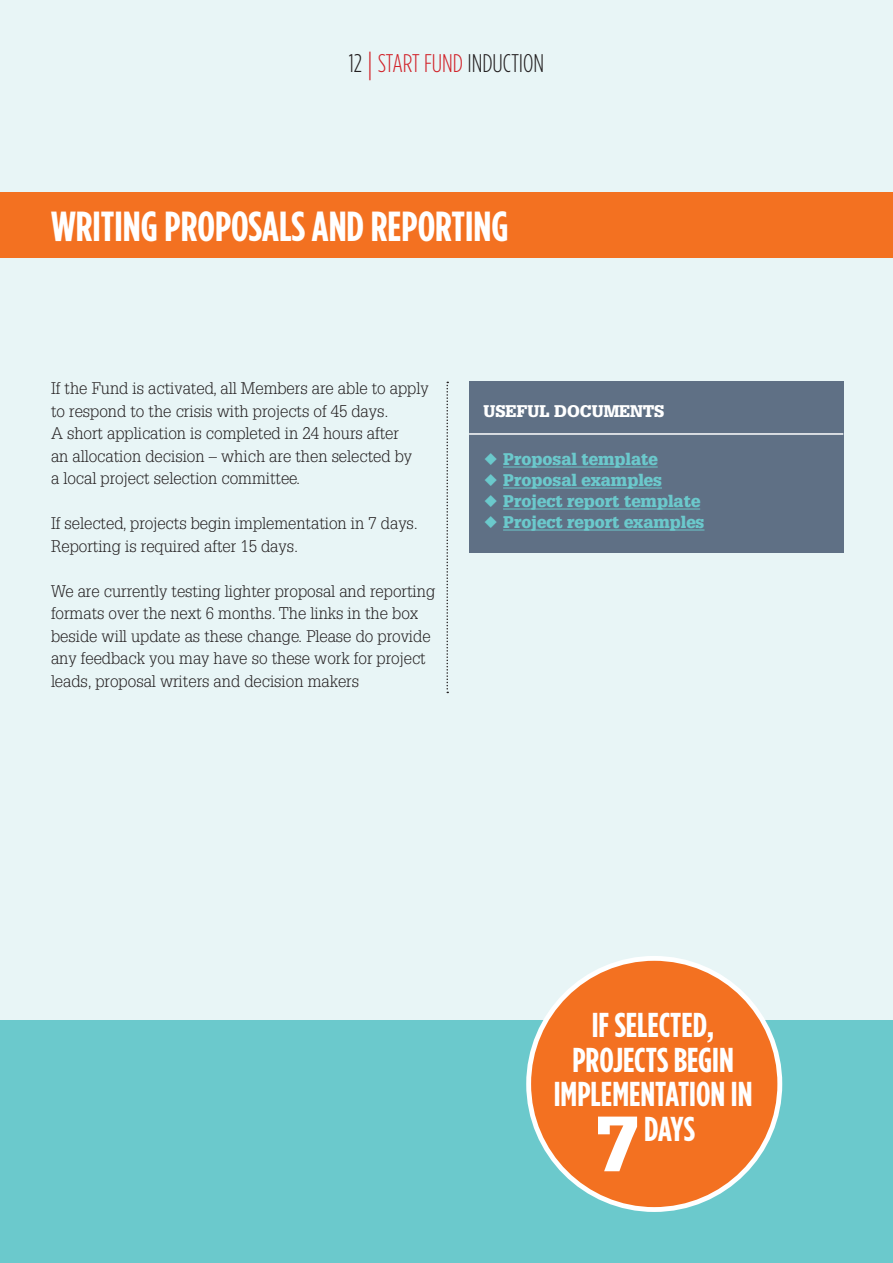
<style>
.page{position:relative;width:893px;height:1263px;background:#e8f5f6}
.page>*{position:absolute;margin:0;border:0;box-sizing:border-box;transform-origin:0 0}
.t1{font:900 76.35px "Glypha";color:#fff}
.t2{font:700 42px "Gotham Condensed";color:#fff}
.t3{font:700 34.5px "Gotham Condensed";color:#fff}
.t4{font:300 25.5px "Gotham Condensed";color:#231f20}
.t5{font:300 16.5px/22.5px "Glypha";color:#231f20}
.t6{font:900 16.5px/21px "Glypha";color:#6bc9cc}
.t7{font:900 16.5px "Glypha";color:#fff}
.s1{font-size:33px;color:#d1232a}
.s2{color:#d1232a}
</style>
<div class="page">
<div style="left:0;top:1020px;width:893px;height:243px;background:#6bc9cc"></div>
<svg style="left:446px;top:382px;width:2px;height:311px"></svg>
<div style="left:529px;top:958px;width:251px;height:251px;background:#f37121;border-radius:50%"></div>
<div style="left:469px;top:382px;width:374px;height:171px;background:#5f7085"></div>
<hr style="left:469px;top:433px;width:374px;height:2px;background:#fff">
<hr style="left:503px;top:467px;width:155px;height:1px;background:#6bc9cc">
<hr style="left:503px;top:488px;width:159px;height:1px;background:#6bc9cc">
<hr style="left:503px;top:509px;width:197px;height:1px;background:#6bc9cc">
<hr style="left:503px;top:530px;width:201px;height:1px;background:#6bc9cc">
<div style="left:0;top:193px;width:893px;height:65px;background:#f37121"></div>
<h3 class="t4" style="left:349px;top:49px;width:197px">12 <span class="s1">|</span> <span class="s2">START FUND</span> INDUCTION</h3>
<h2 class="t2" style="left:51px;top:202px;width:130px">WRITING PROPOSALS</h2>
<h2 class="t2" style="left:312px;top:202px;width:76px">AN D REPOR</h2>
<h2 class="t2" style="left:452px;top:202px;width:29px">TING</h2>
<p class="t5" style="left:51px;top:377px;width:379px">If the Fund is activated, all Members are able to apply to respond to the crisis with projects of 45 days.<br>A short application is completed in 24 hours after<br>an allocation decision – which are then selected by<br>a local project selection committee.</p>
<p class="t5" style="left:51px;top:512px;width:368px">If selected, projects begin implementation in 7 days.<br>Reporting is required after 15 days.</p>
<p class="t5" style="left:51px;top:580px;width:386px">We are currently testing lighter proposal and reporting formats over the next 6 months. The links in the box beside will update as these change. Please do provide any feedback you may have so these work for project leads, proposal writers and decision makers</p>
<p class="t7" style="left:484px;top:402px;width:98px">Useful docum</p>
<p class="t7" style="left:619px;top:402px;width:36px">ents</p>
<p class="t6" style="left:503px;top:449px;width:203px">Proposal template<br>Proposal examples<br>Project report template<br>Project report examples</p>
<h3 class="t3" style="left:592px;top:1005px;width:124px">IF SELECTED,</h3>
<h3 class="t3" style="left:572px;top:1039px;width:163px">PROJECTS BEGIN</h3>
<h3 class="t3" style="left:554px;top:1074px;width:200px">IMPLEMENTATION IN</h3>
<h3 class="t3" style="left:644px;top:1108px;width:52px">DAYS</h3>
<h1 class="t1" style="left:596px;top:1098px;width:44px">7</h1>
</div>
